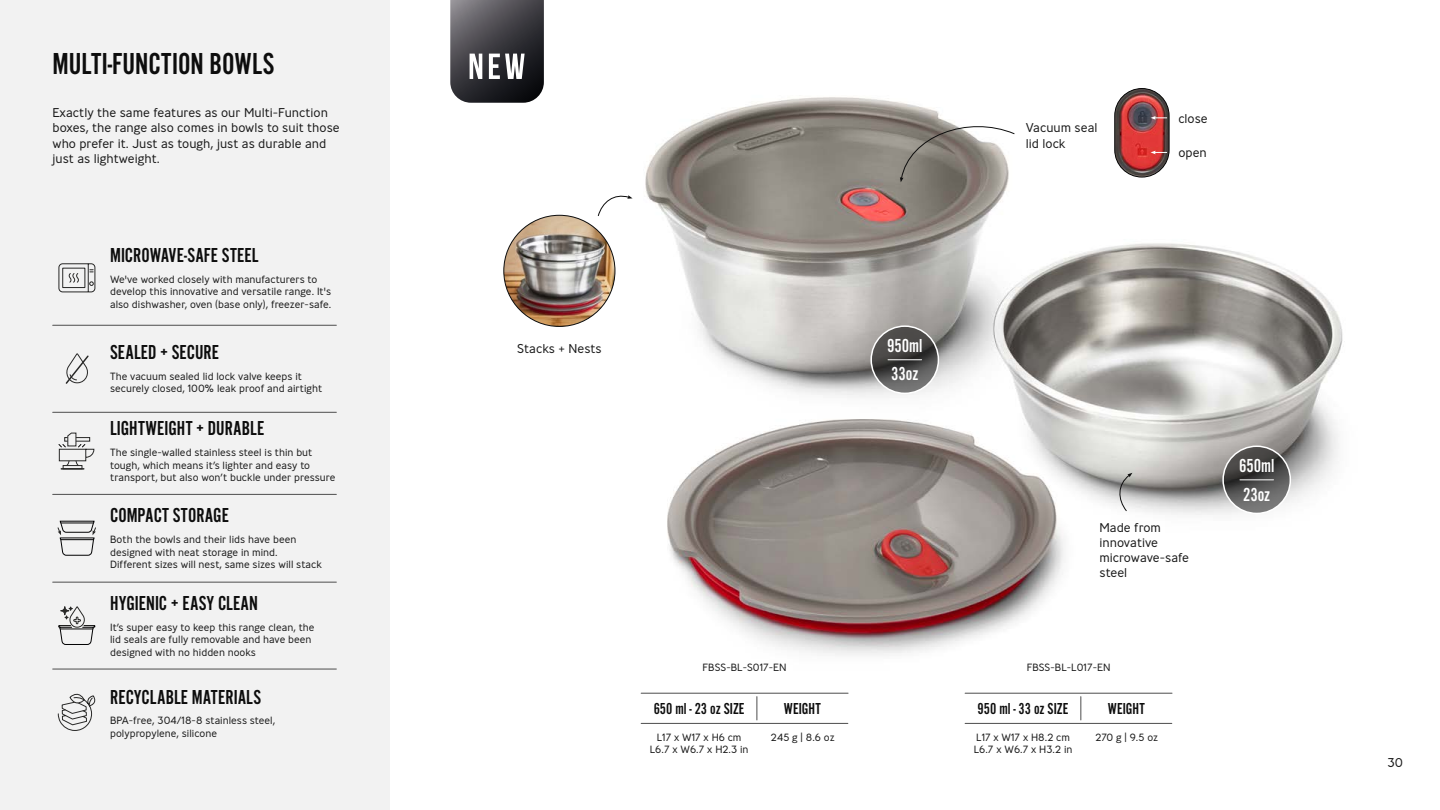
<style>
.page{position:relative;width:1440px;height:810px;background:#fff}
.page>*{position:absolute;margin:0;border:0;box-sizing:border-box;transform-origin:0 0}
.t1{font:31.5px "Alternate Got No 2 D";color:#0d0d0d}
.t2{font:21px "Alternate Got No 2 D";color:#0d0d0d}
.t3{font:19.58px/28.4px "Alternate Got No 2 D";letter-spacing:-.005em;color:#fff}
.t4{font:16.5px "Alternate Got No 2 D";color:#0d0d0d}
.t5{font:300 12.75px/15.3px "Ministry";color:#1a1a1a}
.t6{font:300 10.5px/12.6px "Ministry";color:#1a1a1a}
</style>
<div class="page">
<div style="left:0;top:0;width:389px;height:810px;background:#f2f2f2"></div>
<img style="left:572px;top:88px;width:771px;height:636px">
<hr style="left:641px;top:723px;width:207px;height:1px;background:#4d4d4d">
<hr style="left:641px;top:693px;width:207px;height:1px;background:#4d4d4d">
<hr style="left:965px;top:723px;width:207px;height:1px;background:#4d4d4d">
<hr style="left:965px;top:693px;width:207px;height:1px;background:#4d4d4d">
<svg style="left:757px;top:697px;width:1px;height:23px"></svg>
<svg style="left:1081px;top:697px;width:1px;height:23px"></svg>
<svg style="left:900px;top:114px;width:115px;height:68px"></svg>
<svg style="left:1223px;top:446px;width:67px;height:67px;background:#555554"></svg>
<svg style="left:871px;top:326px;width:67px;height:67px;background:#535251"></svg>
<hr style="left:1240px;top:480px;width:34px;height:1px;background:#fff">
<hr style="left:888px;top:360px;width:34px;height:1px;background:#fff">
<div style="left:1222px;top:446px;width:69px;height:68px;border:2px solid #fff;border-radius:50%"></div>
<div style="left:870px;top:325px;width:69px;height:69px;border:2px solid #fff;border-radius:50%"></div>
<img style="left:1115px;top:89px;width:54px;height:88px;border-radius:27px">
<div style="left:1114px;top:88px;width:55px;height:89px;border:1px solid #000;border-radius:27px"></div>
<svg style="left:1151px;top:116px;width:16px;height:4px"></svg>
<svg style="left:1151px;top:151px;width:16px;height:3px"></svg>
<svg style="left:450px;top:0;width:94px;height:103px;background:#4f4f53"></svg>
<img style="left:504px;top:215px;width:111px;height:111px;border-radius:56px">
<svg style="left:597px;top:193px;width:36px;height:24px"></svg>
<hr style="left:61px;top:468px;width:23px;height:2px;background:#282827">
<svg style="left:58px;top:432px;width:37px;height:35px"></svg>
<hr style="left:53px;top:582px;width:283px;height:1px;background:#4d4d4d">
<hr style="left:53px;top:494px;width:283px;height:1px;background:#4d4d4d">
<hr style="left:53px;top:669px;width:283px;height:1px;background:#4d4d4d">
<svg style="left:58px;top:693px;width:38px;height:38px"></svg>
<svg style="left:57px;top:520px;width:39px;height:36px"></svg>
<hr style="left:61px;top:523px;width:33px;height:1px;background:#020203">
<svg style="left:58px;top:606px;width:38px;height:39px"></svg>
<svg style="left:61px;top:607px;width:8px;height:8px"></svg>
<div style="left:61px;top:607px;width:8px;height:8px;border:1px solid #282827;border-radius:50%"></div>
<svg style="left:1117px;top:473px;width:15px;height:39px"></svg>
<svg style="left:65px;top:353px;width:24px;height:31px"></svg>
<hr style="left:53px;top:412px;width:283px;height:1px;background:#4d4d4d">
<hr style="left:53px;top:325px;width:283px;height:1px;background:#4d4d4d">
<svg style="left:58px;top:263px;width:38px;height:30px"></svg>
<h1 class="t1" style="left:52px;top:46px;width:224px">MULTI-FUNCTION BOWLS</h1>
<p class="t5" style="left:52px;top:105px;width:289px">Exactly the same features as our Multi-Function boxes, the range also comes in bowls to suit those who prefer it. Just as tough, just as durable and just as lightweight.</p>
<h2 class="t2" style="left:110px;top:244px;width:150px">MICROWAVE-SAFE STEEL</h2>
<p class="t6" style="left:110px;top:273px;width:223px">We've worked closely with manufacturers to develop this innovative and versatile range. It's also dishwasher, oven (base only), freezer-safe.</p>
<h2 class="t2" style="left:110px;top:341px;width:111px">SEALED + SECURE</h2>
<p class="t6" style="left:110px;top:370px;width:214px">The vacuum sealed lid lock valve keeps it securely closed, 100% leak proof and airtight</p>
<h2 class="t2" style="left:110px;top:417px;width:156px">LIGHTWEIGHT + DURABLE</h2>
<p class="t6" style="left:110px;top:446px;width:227px">The single-walled stainless steel is thin but tough, which means it’s lighter and easy to transport, but also won’t buckle under pressure</p>
<h2 class="t2" style="left:110px;top:504px;width:120px">COMPACT STORAGE</h2>
<p class="t6" style="left:110px;top:533px;width:213px">Both the bowls and their lids have been designed with neat storage in mind.<br>Different sizes will nest, same sizes will stack</p>
<h2 class="t2" style="left:110px;top:592px;width:149px">HYGIENIC + EASY CLEAN</h2>
<p class="t6" style="left:110px;top:620px;width:206px">It’s super easy to keep this range clean, the lid seals are fully removable and have been designed with no hidden nooks</p>
<h2 class="t2" style="left:110px;top:686px;width:153px">RECYCLABLE MATERIALS</h2>
<p class="t6" style="left:110px;top:714px;width:167px">BPA-free, 304/18-8 stainless steel, polypropylene, silicone</p>
<p class="t5" style="left:1026px;top:120px;width:73px">Vacuum seal lid lock</p>
<p class="t5" style="left:1178px;top:111px;width:31px">close</p>
<p class="t5" style="left:1178px;top:145px;width:30px">open</p>
<p class="t5" style="left:517px;top:340px;width:86px">Stacks + Nests</p>
<h3 class="t3" style="left:887px;top:332px;width:37px">950ml<br>33oz</h3>
<p class="t5" style="left:1100px;top:519px;width:91px">Made from innovative microwave-safe steel</p>
<p class="t6" style="left:703px;top:661px;width:85px">FBSS-BL-S017-EN</p>
<p class="t6" style="left:1027px;top:661px;width:85px">FBSS-BL-L017-EN</p>
<h3 class="t4" style="left:654px;top:700px;width:92px">650 ml - 23 oz SIZE</h3>
<h3 class="t4" style="left:784px;top:700px;width:38px">WEIGHT</h3>
<h3 class="t4" style="left:978px;top:700px;width:92px">950 ml - 33 oz SIZE</h3>
<h3 class="t4" style="left:1108px;top:700px;width:38px">WEIGHT</h3>
<p class="t6" style="left:650px;top:730px;width:100px;text-align:center">L17 × W17 × H6 cm<br>L6.7 × W6.7 × H2.3 in</p>
<p class="t6" style="left:974px;top:730px;width:100px">L17 × W17 × H8.2 cm<br>L6.7 × W6.7 × H3.2 in</p>
<p class="t6" style="left:771px;top:730px;width:65px">245 g | 8.6 oz</p>
<p class="t6" style="left:1095px;top:730px;width:64px">270 g | 9.5 oz</p>
<h3 class="t3" style="left:1239px;top:452px;width:37px">650ml<br>23oz</h3>
<p class="t5" style="left:1388px;top:755px;width:17px">30</p>
</div>
